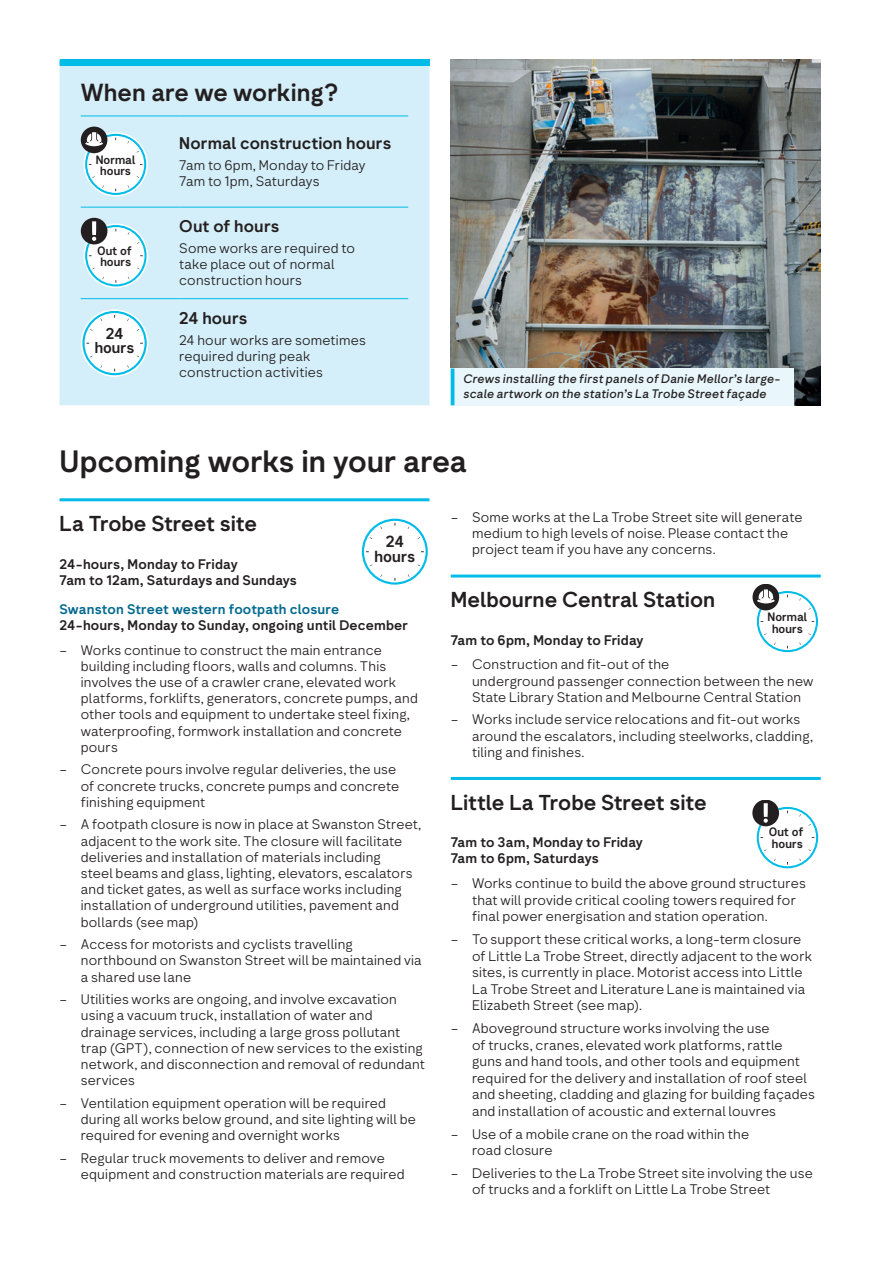
<style>
.page{position:relative;width:893px;height:1263px;background:#fff}
.page>*{position:absolute;margin:0;border:0;box-sizing:border-box;transform-origin:0 0}
.t1{font:700 30px "Network Geo";letter-spacing:-.005em;color:#231f20}
.t2{font:700 24px "Network Geo";color:#231f20}
.t3{font:700 21px "Network Geo";letter-spacing:-.005em;color:#231f20}
.t4{font:700 16.5px "Network Geo";letter-spacing:.005em;color:#231f20}
.t5{font:15.6px/14.7px "Network Sans 2019 Bold";color:#231f20;text-align:center}
.t6{font:15.3px/14.2px "Network Sans 2019 Bold";color:#231f20;text-align:center}
.t7{font:300 13.5px/16.2px "Network Geo";letter-spacing:.015em;color:#231f20}
.t8{font:700 13.5px/16.2px "Network Geo";letter-spacing:.015em;color:#231f20}
.t9{font:700 13.5px "Network Geo";letter-spacing:.01em;color:#00688e}
.t10{font:italic 500 12px/14.4px "Network Geo";letter-spacing:.02em;color:#231f20}
.t11{font:11.85px/11.4px "Network Sans 2019 Bold";color:#231f20;text-align:center}
</style>
<div class="page">
<div style="left:60px;top:66px;width:369px;height:339px;background:#d4eff9"></div>
<hr style="left:81px;top:207px;width:98px;height:1px;background:#02bce8">
<hr style="left:81px;top:298px;width:98px;height:1px;background:#02bce8">
<hr style="left:81px;top:116px;width:98px;height:1px;background:#02bce8">
<hr style="left:179px;top:298px;width:229px;height:1px;background:#02bce8">
<hr style="left:179px;top:116px;width:229px;height:1px;background:#02bce8">
<hr style="left:179px;top:207px;width:229px;height:1px;background:#02bce8">
<div style="left:81px;top:127px;width:26px;height:26px;background:#231f20;border-radius:50%"></div>
<svg style="left:85px;top:132px;width:61px;height:63px"></svg>
<svg style="left:81px;top:218px;width:66px;height:68px"></svg>
<svg style="left:82px;top:311px;width:65px;height:64px"></svg>
<div style="left:60px;top:60px;width:369px;height:6px;background:#02bce8"></div>
<hr style="left:60px;top:498px;width:369px;height:3px;background:#02bce8">
<svg style="left:362px;top:519px;width:66px;height:66px"></svg>
<hr style="left:451px;top:574px;width:370px;height:3px;background:#02bce8">
<hr style="left:451px;top:777px;width:370px;height:3px;background:#02bce8">
<div style="left:752px;top:584px;width:27px;height:26px;background:#231f20;border-radius:50%"></div>
<svg style="left:757px;top:589px;width:61px;height:63px"></svg>
<svg style="left:752px;top:800px;width:66px;height:68px"></svg>
<img style="left:451px;top:60px;width:370px;height:345px">
<div style="left:451px;top:368px;width:343px;height:37px;background:#e9f7fc"></div>
<hr style="left:451px;top:369px;width:3px;height:36px;background:#02bce8">
<h2 class="t2" style="left:81px;top:77px;width:259px">When are we working?</h2>
<p class="t11" style="left:96px;top:153px;width:41px">Normal hours</p>
<p class="t11" style="left:97px;top:244px;width:36px;text-align:left">Out of hours</p>
<p class="t6" style="left:95px;top:326px;width:41px">24 hours</p>
<p class="t4" style="left:179px;top:132px;width:213px">Normal construction hours</p>
<p class="t7" style="left:179px;top:157px;width:188px">7am to 6pm, Monday to Friday<br>7am to 1pm, Saturdays</p>
<p class="t4" style="left:179px;top:216px;width:101px">Out of hours</p>
<p class="t7" style="left:179px;top:240px;width:177px">Some works are required to take place out of normal construction hours</p>
<p class="t4" style="left:179px;top:307px;width:70px">24 hours</p>
<p class="t7" style="left:179px;top:332px;width:188px">24 hour works are sometimes required during peak construction activities</p>
<p class="t10" style="left:463px;top:373px;width:319px">Crews installing the first panels of Danie Mellor’s large&shy;scale artwork on the station’s La Trobe Street façade</p>
<h1 class="t1" style="left:60px;top:441px;width:409px">Upcoming works in your area</h1>
<h3 class="t3" style="left:60px;top:510px;width:199px">La Trobe Street site</h3>
<p class="t8" style="left:60px;top:556px;width:239px">24-hours, Monday to Friday<br>7am to 12am, Saturdays and Sundays</p>
<p class="t7" style="left:472px;top:510px;width:332px;text-indent:-21px">– Some works at the La Trobe Street site will generate medium to high levels of noise. Please contact the project team if you have any concerns.</p>
<h3 class="t3" style="left:451px;top:586px;width:266px">Melbourne Central Station</h3>
<p class="t8" style="left:451px;top:633px;width:194px">7am to 6pm, Monday to Friday</p>
<p class="t5" style="left:374px;top:534px;width:42px">24 hours</p>
<p class="t9" style="left:60px;top:600px;width:281px">Swanston Street western footpath closure</p>
<p class="t8" style="left:60px;top:618px;width:350px">24-hours, Monday to Sunday, ongoing until December</p>
<p class="t7" style="left:81px;top:642px;width:339px;text-indent:-21px">– Works continue to construct the main entrance building including floors, walls and columns. This involves the use of a crawler crane, elevated work platforms, forklifts, generators, concrete pumps, and other tools and equipment to undertake steel fixing, waterproofing, formwork installation and concrete pours</p>
<p class="t7" style="left:81px;top:762px;width:320px;text-indent:-21px">– Concrete pours involve regular deliveries, the use of concrete trucks, concrete pumps and concrete finishing equipment</p>
<p class="t7" style="left:81px;top:817px;width:342px;text-indent:-21px">– A footpath closure is now in place at Swanston Street, adjacent to the work site. The closure will facilitate deliveries and installation of materials including<br>steel beams and glass, lighting, elevators, escalators and ticket gates, as well as surface works including installation of underground utilities, pavement and bollards (see map)</p>
<p class="t7" style="left:81px;top:937px;width:342px;text-indent:-21px">– Access for motorists and cyclists travelling northbound on Swanston Street will be maintained via a shared use lane</p>
<p class="t7" style="left:81px;top:992px;width:346px;text-indent:-21px">– Utilities works are ongoing, and involve excavation using a vacuum truck, installation of water and drainage services, including a large gross pollutant trap (GPT), connection of new services to the existing network, and disconnection and removal of redundant services</p>
<p class="t7" style="left:81px;top:1095px;width:337px;text-indent:-21px">– Ventilation equipment operation will be required during all works below ground, and site lighting will be required for evening and overnight works</p>
<p class="t7" style="left:81px;top:1150px;width:325px;text-indent:-21px">– Regular truck movements to deliver and remove equipment and construction materials are required</p>
<p class="t11" style="left:767px;top:611px;width:41px">Normal hours</p>
<p class="t7" style="left:472px;top:657px;width:343px;text-indent:-21px">– Construction and fit-out of the<br>underground passenger connection between the new<br>State Library Station and Melbourne Central Station</p>
<p class="t7" style="left:472px;top:712px;width:343px;text-indent:-21px">– Works include service relocations and fit-out works around the escalators, including steelworks, cladding, tiling and finishes.</p>
<h3 class="t3" style="left:451px;top:788px;width:258px">Little La Trobe Street site</h3>
<p class="t8" style="left:451px;top:835px;width:194px">7am to 3am, Monday to Friday<br>7am to 6pm, Saturdays</p>
<p class="t11" style="left:769px;top:826px;width:36px;text-align:left">Out of hours</p>
<p class="t7" style="left:472px;top:876px;width:335px;text-indent:-21px">– Works continue to build the above ground structures that will provide critical cooling towers required for final power energisation and station operation.</p>
<p class="t7" style="left:472px;top:932px;width:342px;text-indent:-21px">– To support these critical works, a long-term closure of Little La Trobe Street, directly adjacent to the work sites, is currently in place. Motorist access into Little La Trobe Street and Literature Lane is maintained via Elizabeth Street (see map).</p>
<p class="t7" style="left:472px;top:1020px;width:344px;text-indent:-21px">– Aboveground structure works involving the use<br>of trucks, cranes, elevated work platforms, rattle guns and hand tools, and other tools and equipment required for the delivery and installation of roof steel and sheeting, cladding and glazing for building façades and installation of acoustic and external louvres</p>
<p class="t7" style="left:472px;top:1126px;width:279px;text-indent:-21px">– Use of a mobile crane on the road within the road closure</p>
<p class="t7" style="left:472px;top:1165px;width:342px;text-indent:-21px">– Deliveries to the La Trobe Street site involving the use of trucks and a forklift on Little La Trobe Street</p>
</div>
